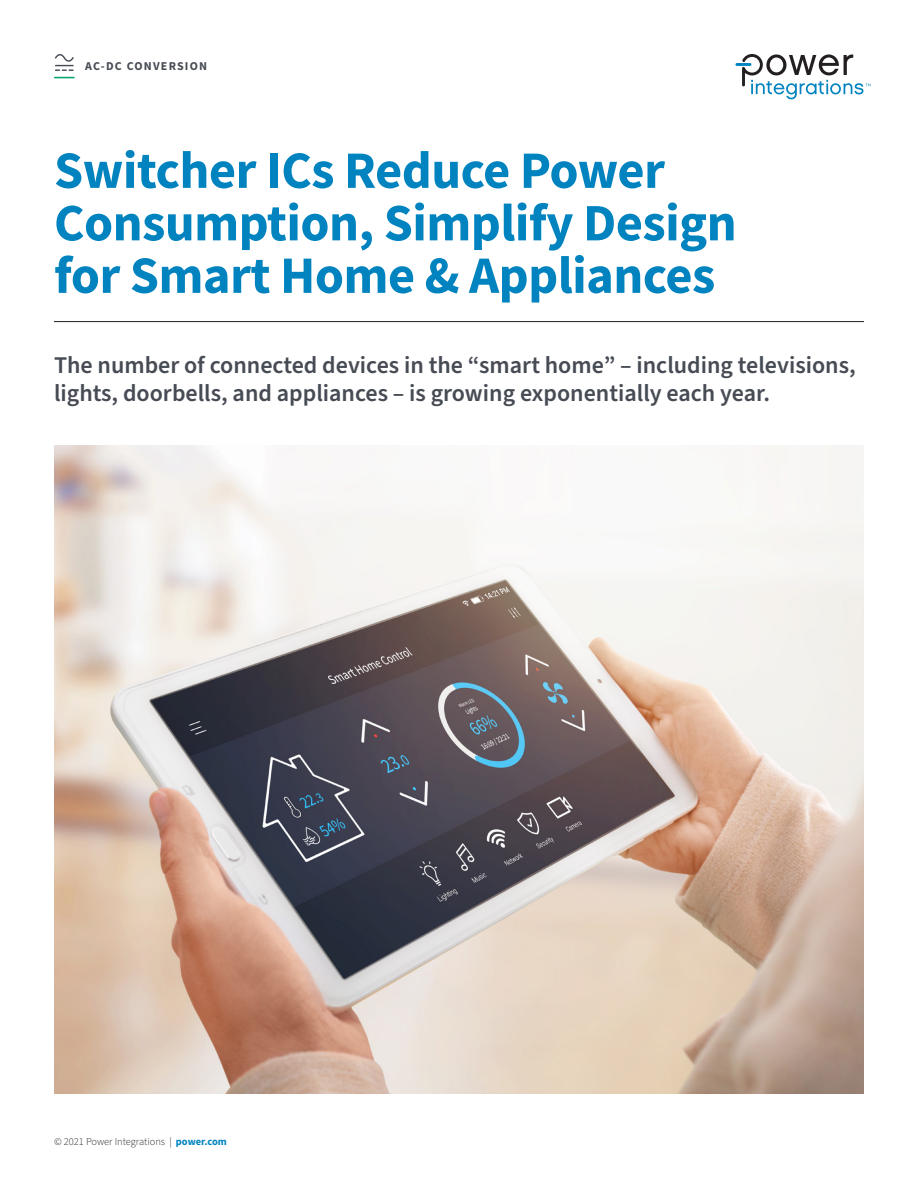
<style>
.page{position:relative;width:918px;height:1188px;background:#fff}
.page>*{position:absolute;margin:0;border:0;box-sizing:border-box;transform-origin:0 0}
.Blue_Headline{font:700 52.5px/52.5px "Source Sans Pro";letter-spacing:-.01em;color:#0083bf}
.Gray_Subhead{font:600 24px/28.5px "Source Sans Pro";color:#464b54}
.t1{font:700 12px "Source Sans Pro";letter-spacing:.1em;color:#464b54}
.t2{font:300 10.5px "Source Sans Pro";color:#231f20}
.s1{font-weight:700;color:#0083bf}
</style>
<div class="page">
<hr style="left:735px;top:63px;width:16px;height:3px;background:#0083bf">
<svg style="left:742px;top:54px;width:128px;height:45px"></svg>
<img style="left:54px;top:446px;width:810px;height:648px">
<hr style="left:54px;top:321px;width:810px;height:1px;background:#231f20">
<svg style="left:55px;top:54px;width:19px;height:17px"></svg>
<svg style="left:54px;top:77px;width:21px;height:1px"></svg>
<p class="t1" style="left:85px;top:58px;width:123px">AC-DC CONVERSION</p>
<p class="Blue_Headline" style="left:54px;top:143px;width:684px">Switcher ICs Reduce Power<br>Consumption, Simplify Design</p>
<p class="Blue_Headline" style="left:54px;top:248px;width:663px">for Smart Home &amp; Appliances</p>
<p class="Gray_Subhead" style="left:54px;top:352px;width:803px">The number of connected devices in the “smart home” – including televisions, lights, doorbells, and appliances – is growing exponentially each year.</p>
<p class="t2" style="left:54px;top:1134px;width:174px">© 2021 Power Integrations | <span class="s1">power.com</span></p>
</div>
